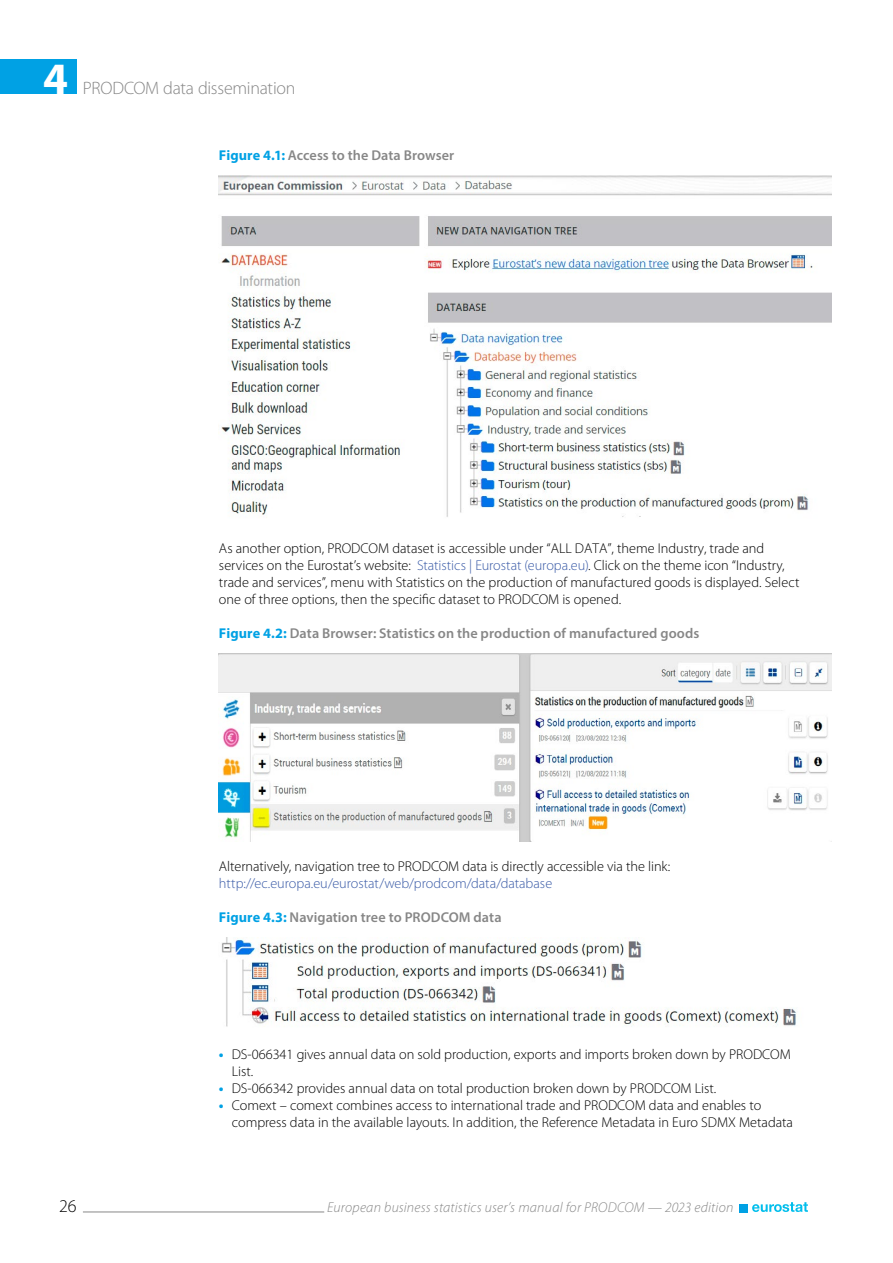
<style>
.page{position:relative;width:893px;height:1263px;background:#fff}
.page>*{position:absolute;margin:0;border:0;box-sizing:border-box;transform-origin:0 0}
.t1{font:700 45px "Myriad Pro";color:#fff}
.t2{font:300 18px "Myriad Pro";letter-spacing:-.015em;color:#878787}
.t3{font:300 18px "Myriad Pro";color:#000}
.Figures_H_Figure{font:300 14.25px/17.1px "Myriad Pro";color:#000}
.Figures_H_Figure-2{font:600 14.25px "Myriad Pro";letter-spacing:.005em;color:#878787}
.body_body{font:300 14.25px/17.1px "Myriad Pro";letter-spacing:-.005em;color:#000}
.t4{font:italic 300 14.25px "Myriad Pro";letter-spacing:.015em;color:#878787}
.s1{font-weight:700;color:#00a1e4}
.s2{color:#3a5ba7}
</style>
<div class="page">
<div style="left:0;top:60px;width:77px;height:34px;background:#00a1e4"></div>
<hr style="left:83px;top:1211px;width:241px;height:1px;background:#878787">
<svg style="left:752px;top:1202px;width:56px;height:10px"></svg>
<div style="left:739px;top:1204px;width:9px;height:8px;background:#00a1e4"></div>
<img style="left:219px;top:175px;width:612px;height:343px">
<img style="left:219px;top:654px;width:612px;height:187px">
<img style="left:222px;top:938px;width:574px;height:89px">
<h1 class="t1" style="left:43px;top:49px;width:26px">4</h1>
<p class="t2" style="left:83px;top:78px;width:214px">PRODCOM data dissemination</p>
<p class="Figures_H_Figure-2" style="left:219px;top:146px;width:237px"><span class="s1">Figure 4.1:</span> Access to the Data Browser</p>
<p class="Figures_H_Figure" style="left:219px;top:540px;width:582px">As another option, PRODCOM dataset is accessible under “ALL DATA”, theme Industry, trade and services on the Eurostat’s website: <span class="s2">Statistics | Eurostat (europa.eu)</span>. Click on the theme icon “Industry, trade and services”, menu with Statistics on the production of manufactured goods is displayed. Select one of three options, then the specific dataset to PRODCOM is opened.</p>
<p class="Figures_H_Figure-2" style="left:219px;top:624px;width:482px"><span class="s1">Figure 4.2:</span> Data Browser: Statistics on the production of manufactured goods</p>
<p class="body_body" style="left:219px;top:858px;width:453px">Alternatively, navigation tree to PRODCOM data is directly accessible via the link: <span class="s2">http://ec.europa.eu/eurostat/web/prodcom/data/database</span></p>
<p class="Figures_H_Figure-2" style="left:219px;top:908px;width:284px"><span class="s1">Figure 4.3:</span> Navigation tree to PRODCOM data</p>
<p class="Figures_H_Figure" style="left:232px;top:1046px;width:561px;text-indent:-13px"><span class="s1">•</span> DS-066341 gives annual data on sold production, exports and imports broken down by PRODCOM<br>List.</p>
<p class="Figures_H_Figure" style="left:219px;top:1080px;width:499px"><span class="s1">•</span> DS-066342 provides annual data on total production broken down by PRODCOM List.</p>
<p class="Figures_H_Figure" style="left:232px;top:1097px;width:563px;text-indent:-13px"><span class="s1">•</span> Comext – comext combines access to international trade and PRODCOM data and enables to compress data in the available layouts. In addition, the Reference Metadata in Euro SDMX Metadata</p>
<p class="t3" style="left:59px;top:1196px;width:19px">26</p>
<p class="t4" style="left:327px;top:1200px;width:408px">European business statistics user’s manual for PRODCOM — 2023 edition</p>
</div>
